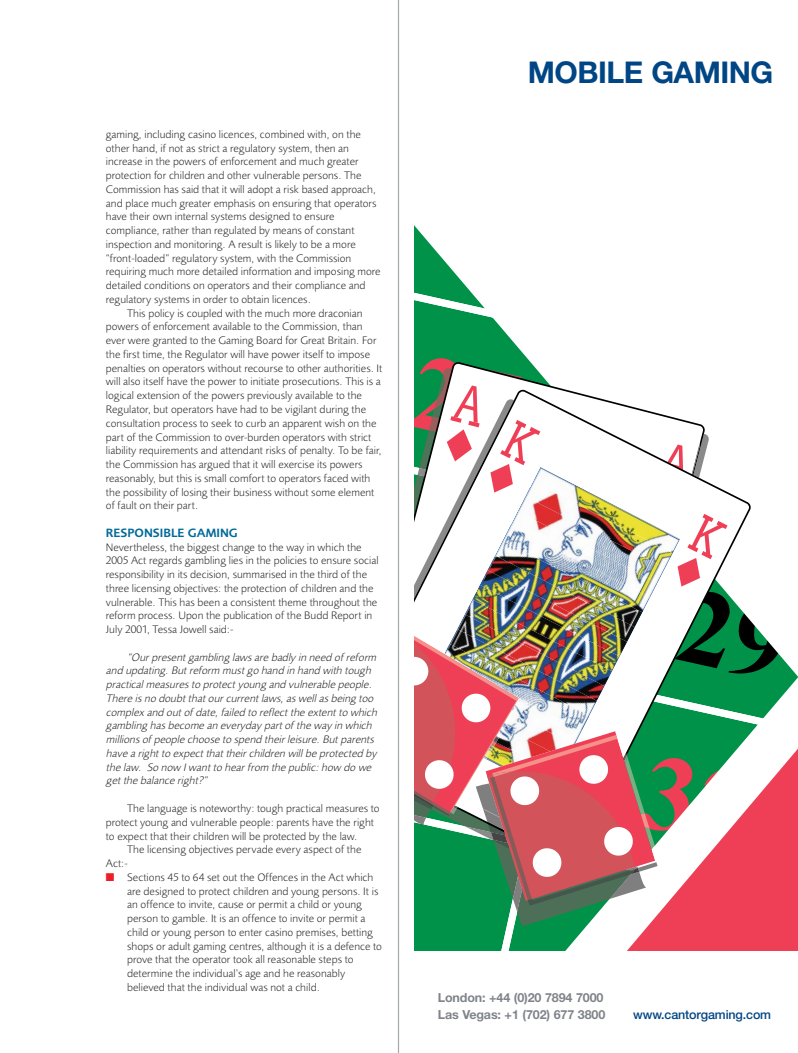
<style>
.page{position:relative;width:798px;height:1053px;background:#fff}
.page>*{position:absolute;margin:0;border:0;box-sizing:border-box;transform-origin:0 0}
.t1{font:30px "Helvetica Neue Bold+WVFWAV";letter-spacing:-.015em;color:#004685}
.t2{font:12.5px/17.5px "Helvetica Neue Bold+WVFWAV";letter-spacing:-.01em;color:#80848a}
.t3{font:12.5px "Helvetica Neue Medium+DXNLOR";letter-spacing:-.01em;color:#004685}
.t4{font:700 12.5px "EADS Sans";color:#006a9a}
.t5{font:300 11.25px/13.8px "EADS Sans";color:#231f20}
.t6{font:italic 300 11.25px/13.8px "EADS Sans";color:#231f20}
.s1{color:#ed1e25}
</style>
<div class="page">
<hr style="left:398px;top:1px;width:1px;height:1051px;background:#a7a9ac">
<svg style="left:414px;top:225px;width:383px;height:726px"></svg>
<p class="t5" style="left:106px;top:128px;width:256px">gaming, including casino licences, combined with, on the</p>
<p class="t5" style="left:106px;top:142px;width:244px">other hand, if not as strict a regulatory system, then an</p>
<p class="t5" style="left:106px;top:156px;width:254px">increase in the powers of enforcement and much greater</p>
<p class="t5" style="left:106px;top:169px;width:257px">protection for children and other vulnerable persons. The</p>
<p class="t5" style="left:106px;top:183px;width:271px">Commission has said that it will adopt a risk based approach,</p>
<p class="t5" style="left:106px;top:197px;width:272px">and place much greater emphasis on ensuring that operators</p>
<p class="t5" style="left:106px;top:211px;width:230px">have their own internal systems designed to ensure</p>
<p class="t5" style="left:106px;top:224px;width:250px">compliance, rather than regulated by means of constant</p>
<p class="t5" style="left:106px;top:238px;width:251px">inspection and monitoring. A result is likely to be a more</p>
<p class="t5" style="left:106px;top:252px;width:247px">“front-loaded” regulatory system, with the Commission</p>
<p class="t5" style="left:106px;top:266px;width:276px">requiring much more detailed information and imposing more</p>
<p class="t5" style="left:106px;top:279px;width:261px">detailed conditions on operators and their compliance and</p>
<p class="t5" style="left:106px;top:293px;width:206px">regulatory systems in order to obtain licences.</p>
<p class="t5" style="left:127px;top:307px;width:237px">This policy is coupled with the much more draconian</p>
<p class="t5" style="left:106px;top:321px;width:258px">powers of enforcement available to the Commission, than</p>
<p class="t5" style="left:106px;top:334px;width:272px">ever were granted to the Gaming Board for Great Britain. For</p>
<p class="t5" style="left:106px;top:348px;width:266px">the first time, the Regulator will have power itself to impose</p>
<p class="t5" style="left:106px;top:362px;width:278px">penalties on operators without recourse to other authorities. It</p>
<p class="t5" style="left:106px;top:376px;width:276px">will also itself have the power to initiate prosecutions. This is a</p>
<p class="t5" style="left:106px;top:389px;width:257px">logical extension of the powers previously available to the</p>
<p class="t5" style="left:106px;top:403px;width:262px">Regulator, but operators have had to be vigilant during the</p>
<p class="t5" style="left:106px;top:417px;width:272px">consultation process to seek to curb an apparent wish on the</p>
<p class="t5" style="left:106px;top:431px;width:267px">part of the Commission to over-burden operators with strict</p>
<p class="t5" style="left:106px;top:444px;width:277px">liability requirements and attendant risks of penalty. To be fair,</p>
<p class="t5" style="left:106px;top:458px;width:258px">the Commission has argued that it will exercise its powers</p>
<p class="t5" style="left:106px;top:472px;width:266px">reasonably, but this is small comfort to operators faced with</p>
<p class="t5" style="left:106px;top:486px;width:270px">the possibility of losing their business without some element</p>
<p class="t5" style="left:106px;top:499px;width:94px">of fault on their part.</p>
<p class="t4" style="left:106px;top:528px;width:133px">RESPONSIBLE GAMING</p>
<p class="t5" style="left:106px;top:541px;width:274px">Nevertheless, the biggest change to the way in which the 2005 Act regards gambling lies in the policies to ensure social responsibility in its decision, summarised in the third of the three licensing objectives: the protection of children and the vulnerable. This has been a consistent theme throughout the reform process. Upon the publication of the Budd Report in July 2001, Tessa Jowell said:-</p>
<p class="t6" style="left:106px;top:651px;width:275px;text-indent:21px">“Ourpresentgambling laws are badly in need of reform and updating.Butreform mustgo hand in hand with tough practicalmeasures to protectyoung and vulnerable people.<br>There is no doubtthatourcurrentlaws,as wellas being too complex and outof date,failed to reflectthe extentto which gambling has become an everyday partof the way in which millions of people choose to spend theirleisure.Butparents have a rightto expectthattheirchildren willbe protected by the law. So now Iwantto hearfrom the public:how do we getthe balance right?”</p>
<p class="t5" style="left:127px;top:802px;width:254px">The language is noteworthy: tough practical measures to</p>
<p class="t5" style="left:106px;top:816px;width:270px">protect young and vulnerable people: parents have the right</p>
<p class="t5" style="left:106px;top:829px;width:253px">to expect that their children will be protected by the law.</p>
<p class="t5" style="left:127px;top:843px;width:236px">The licensing objectives pervade every aspect of the</p>
<p class="t5" style="left:106px;top:857px;width:23px">Act:-</p>
<p class="t5" style="left:127px;top:871px;width:256px;text-indent:-21px"><span class="s1">■</span> Sections 45 to 64 set out the Offences in the Act which are designed to protect children and young persons. It is an offence to invite, cause or permit a child or young person to gamble. It is an offence to invite or permit a child or young person to enter casino premises, betting shops or adult gaming centres, although it is a defence to prove that the operator took all reasonable steps to determine the individual’s age and he reasonably believed that the individual was not a child.</p>
<h1 class="t1" style="left:527px;top:61px;width:247px">MOBILE GAMING</h1>
<p class="t2" style="left:437px;top:989px;width:169px">London: +44 (0)20 7894 7000<br>Las Vegas: +1 (702) 677 3800</p>
<p class="t3" style="left:633px;top:1007px;width:139px">www.cantorgaming.com</p>
</div>
